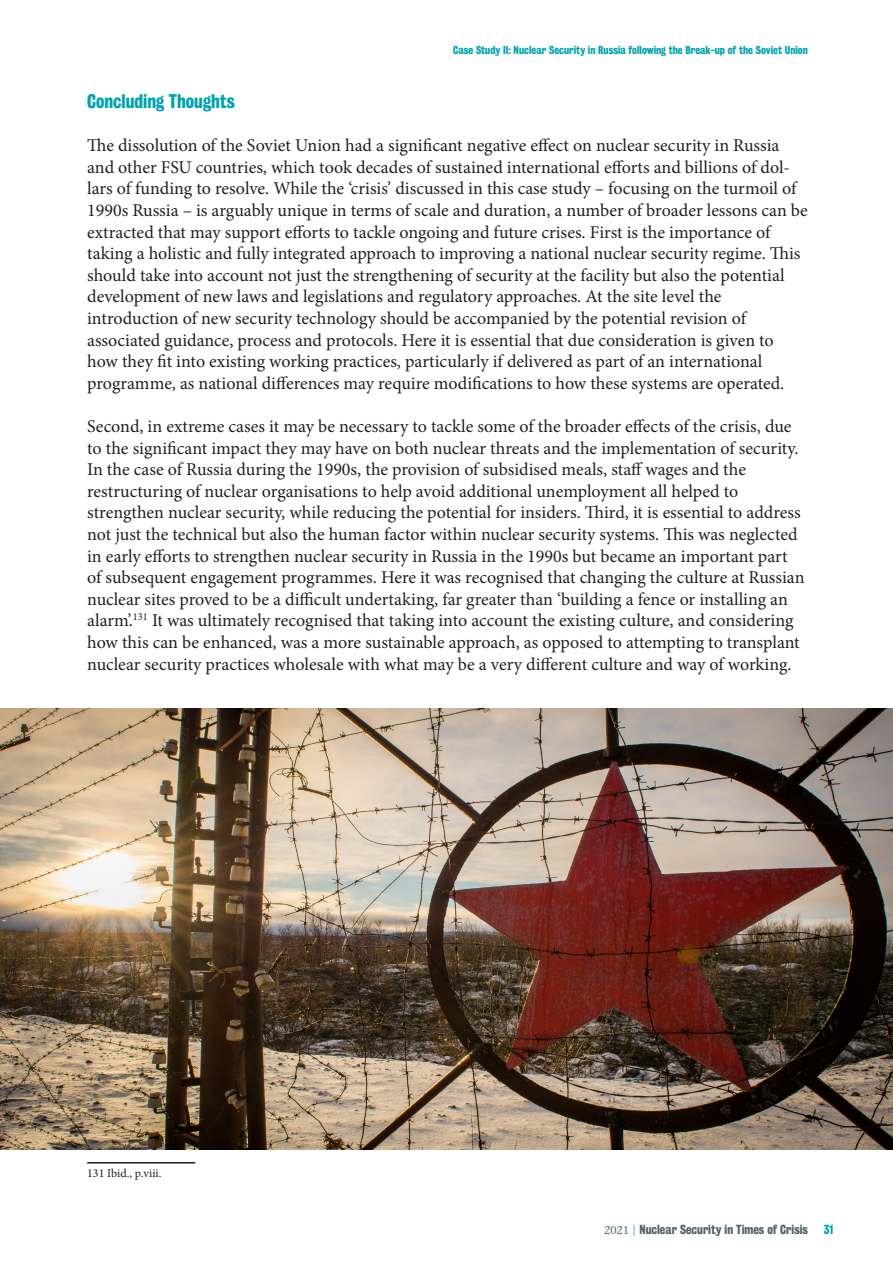
<style>
.page{position:relative;width:893px;height:1263px;background:#fff}
.page>*{position:absolute;margin:0;border:0;box-sizing:border-box;transform-origin:0 0}
.t1{font:18px/21.6px "Minion Pro";color:#231f20}
.h2_teal{font:18px "Kings Bureau Grot Three Seven";color:#00a3b0}
.t2{font:12px "Kings Bureau Grot Three Seven";color:#52636a}
.t3{font:12px "Minion Pro";color:#231f20}
.t4{font:12px "Kings Bureau Grot Three Seven";color:#00a3b0}
.h2_teal-2{font:10.5px "Kings Bureau Grot Three Seven";color:#00a3b0}
.s1{font-family:"Kings Caslon Text"}
.s2{font-family:"Kings Caslon Text";color:#00a3b0}
</style>
<div class="page">
<hr style="left:87px;top:1162px;width:108px;height:1px;background:#231f20">
<img style="left:0;top:709px;width:893px;height:440px">
<p class="h2_teal-2" style="left:453px;top:44px;width:356px">Case Study II: Nuclear Security in Russia following the Break-up of the Soviet Union</p>
<p class="h2_teal" style="left:87px;top:91px;width:149px">Concluding Thoughts</p>
<p class="t1" style="left:87px;top:135px;width:722px">The dissolution of the Soviet Union had a significant negative effect on nuclear security in Russia and other FSU countries, which took decades of sustained international efforts and billions of dol&shy;lars of funding to resolve. While the ‘crisis’ discussed in this case study – focusing on the turmoil of 1990s Russia – is arguably unique in terms of scale and duration, a number of broader lessons can be</p>
<p class="t1" style="left:87px;top:221px;width:715px">extracted that may support efforts to tackle ongoing and future crises. First is the importance of taking a holistic and fully integrated approach to improving a national nuclear security regime. This should take into account not just the strengthening of security at the facility but also the potential development of new laws and legislations and regulatory approaches. At the site level the</p>
<p class="t1" style="left:87px;top:308px;width:660px">introduction of new security technology should be accompanied by the potential revision of</p>
<p class="t1" style="left:87px;top:329px;width:688px">associated guidance, process and protocols. Here it is essential that due consideration is given to how they fit into existing working practices, particularly if delivered as part of an international</p>
<p class="t1" style="left:87px;top:372px;width:699px">programme, as national differences may require modifications to how these systems are operated.</p>
<p class="t1" style="left:87px;top:416px;width:713px">Second, in extreme cases it may be necessary to tackle some of the broader effects of the crisis, due to the significant impact they may have on both nuclear threats and the implementation of security.<br>In the case of Russia during the 1990s, the provision of subsidised meals, staff wages and the</p>
<p class="t1" style="left:87px;top:480px;width:653px">restructuring of nuclear organisations to help avoid additional unemployment all helped to</p>
<p class="t1" style="left:87px;top:502px;width:719px">strengthen nuclear security, while reducing the potential for insiders. Third, it is essential to address not just the technical but also the human factor within nuclear security systems. This was neglected in early efforts to strengthen nuclear security in Russia in the 1990s but became an important part of subsequent engagement programmes. Here it was recognised that changing the culture at Russian nuclear sites proved to be a difficult undertaking, far greater than ‘building a fence or installing an alarm’.<sup>131</sup> It was ultimately recognised that taking into account the existing culture, and considering how this can be enhanced, was a more sustainable approach, as opposed to attempting to transplant nuclear security practices wholesale with what may be a very different culture and way of working.</p>
<p class="t3" style="left:87px;top:1165px;width:76px">131 Ibid., p.viii.</p>
<p class="t2" style="left:604px;top:1223px;width:205px"><span class="s1">2021</span> <span class="s2">|</span> Nuclear Security in Times of Crisis</p>
<p class="t4" style="left:824px;top:1223px;width:11px">31</p>
</div>
